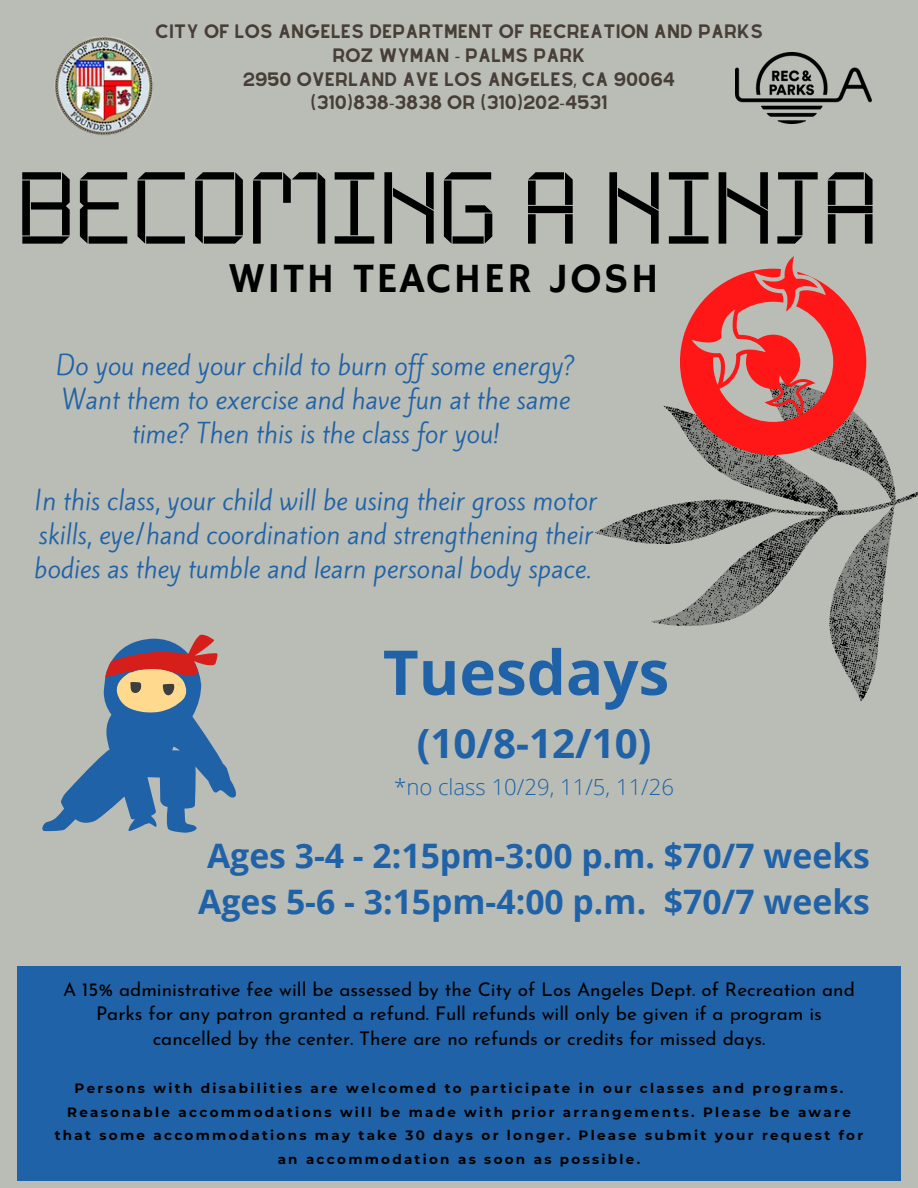
<style>
.page{position:relative;width:918px;height:1188px;background:#babdb6}
.page>*{position:absolute;margin:0;border:0;box-sizing:border-box;transform-origin:0 0}
.t1{font:102px "Aperture";color:#000}
.t2{font:700 61.95px "Open Sans";color:#2062a7}
.t3{font:42.45px "Hammersmith One";letter-spacing:.05em;color:#000}
.t4{font:700 40.35px "Open Sans";color:#2062a7}
.t5{font:700 33.75px/46.2px "Open Sans";color:#2062a7}
.t6{font:24.6px/33.8px "Kite One";color:#2062a7;text-align:center}
.t7{font:300 22.2px "Open Sans";color:#2062a7}
.t8{font:18.9px/24.8px "Josefin Sans";color:#000;text-align:center}
.t9{font:16.95px "Alyssum Sans";color:#483e38}
.t10{font:700 13.5px/23.7px "Montserrat";letter-spacing:.17em;color:#000;text-align:center}
.s1{font-family:"Noto Sans"}
</style>
<div class="page">
<svg style="left:595px;top:356px;width:323px;height:345px"></svg>
<svg style="left:680px;top:256px;width:186px;height:199px"></svg>
<svg style="left:42px;top:635px;width:194px;height:198px"></svg>
<img style="left:54px;top:37px;width:99px;height:99px">
<img style="left:735px;top:52px;width:137px;height:71px">
<div style="left:17px;top:966px;width:884px;height:215px;background:#2062a7"></div>
<p class="t9" style="left:155px;top:21px;width:610px">CITY OF LOS ANGELES DEPARTMENT OF RECREATION AND PARKS</p>
<p class="t9" style="left:332px;top:45px;width:254px">ROZ WYMAN <span class="s1">-</span> PALMS PARK</p>
<p class="t9" style="left:243px;top:69px;width:434px">2950 OVERLAND AVE LOS ANGELES, CA 90064</p>
<p class="t9" style="left:311px;top:92px;width:298px">(310)838<span class="s1">-</span>3838 OR (310)202<span class="s1">-</span>4531</p>
<h1 class="t1" style="left:17px;top:167px;width:862px">BECOMING A NINJA</h1>
<p class="t3" style="left:229px;top:254px;width:431px">WITH TEACHER JOSH</p>
<h2 class="t6" style="left:56px;top:349px;width:521px">Do you need your child to burn of some energy?<br>Want them to exercise and have fun at the same time? Then this is the class for you!</h2>
<h4 class="t6" style="left:34px;top:484px;width:565px;text-align:left">In this class, your child will be using their gross motor skills, eye/hand coordination and strengthening their bodies as they tumble and learn personal body space.</h4>
<h4 class="t2" style="left:383px;top:629px;width:288px">Tuesdays</h4>
<h4 class="t4" style="left:417px;top:715px;width:236px">(10/8-12/10)</h4>
<h4 class="t7" style="left:394px;top:771px;width:281px">*no class 10/29, 11/5, 11/26</h4>
<p class="t5" style="left:198px;top:832px;width:673px">Ages 3-4 - 2:15pm-3:00 p.m. $70/7 weeks<br>Ages 5-6 - 3:15pm-4:00 p.m. $70/7 weeks</p>
<h5 class="t8" style="left:63px;top:979px;width:793px">A 15% administrative fee will be assessed by the City of Los Angeles Dept. of Recreation and<br>Parks for any patron granted a refund. Full refunds will only be given if a program is cancelled by the center. There are no refunds or credits for missed days.</h5>
<p class="t10" style="left:55px;top:1076px;width:810px">Persons with disabilities are welcomed to participate in our classes and programs.<br>Reasonable accommodations will be made with prior arrangements. Please be aware that some accommodations may take 30 days or longer. Please submit your request for an accommodation as soon as possible.</p>
</div>
